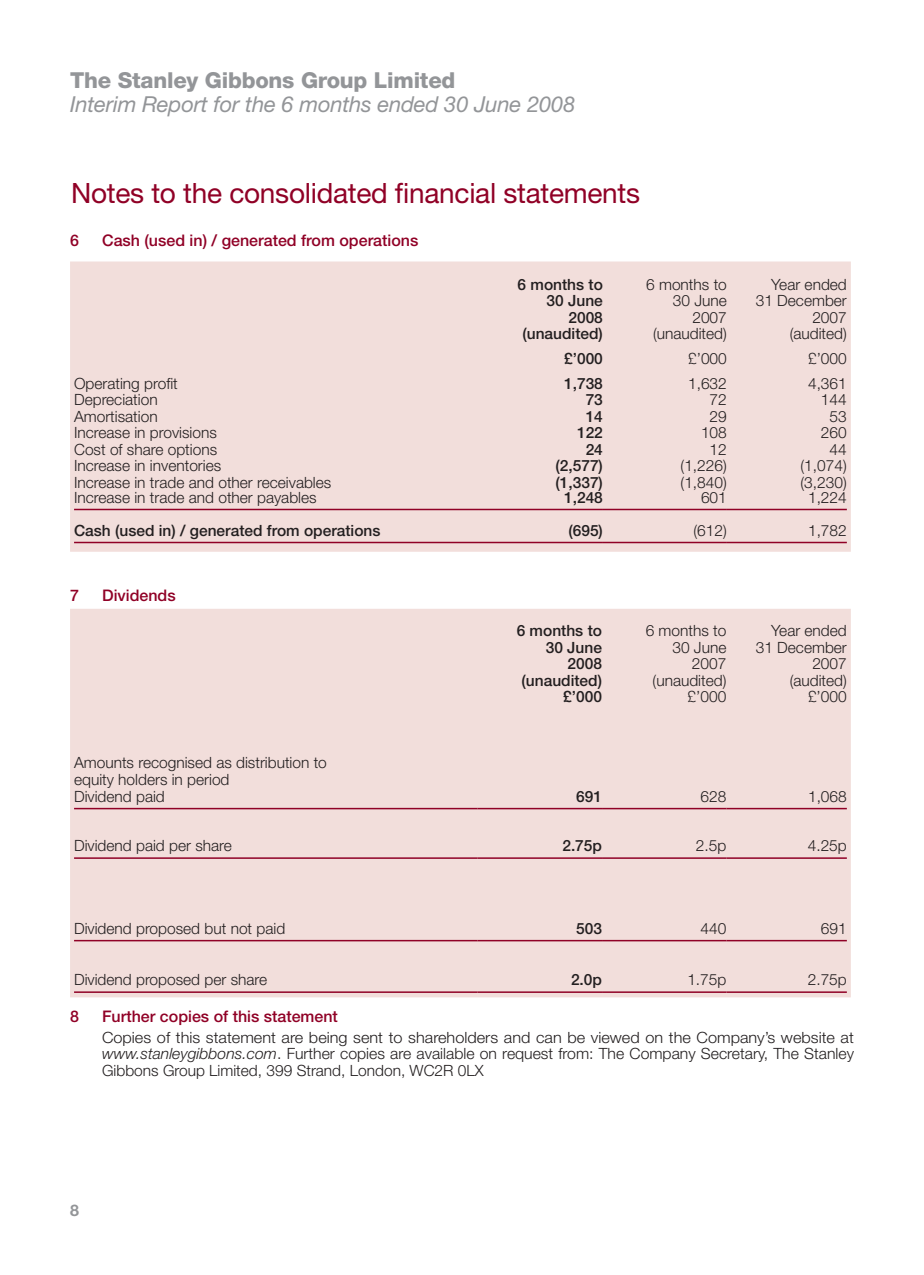
<style>
.page{position:relative;width:924px;height:1275px;background:#fff}
.page>*{position:absolute;margin:0;border:0;box-sizing:border-box;transform-origin:0 0}
.t1{font:28px "Helvetica Neue LT Std";letter-spacing:-.01em;color:#900126}
.t2{font:italic 22px "Helvetica Neue LT Std";letter-spacing:-.01em;color:#939598}
.t3{font:800 22px "Helvetica Neue LT Std";letter-spacing:-.01em;color:#939598}
.t4{font:500 16px "Helvetica Neue LT Std";color:#900126}
.t5{font:700 16px "Helvetica Neue LT Std";color:#939598}
.t6{font:300 15.6px/16.6px "Helvetica Neue LT Std";color:#231f20;text-align:right}
.t7{font:300 15.6px/16.4px "Helvetica Neue LT Std";color:#231f20;text-align:justify;scale:1.05 1}
.t8{font:500 15.6px/16.6px "Helvetica Neue LT Std";color:#231f20;text-align:right}
.s1{font-style:italic}
</style>
<div class="page">
<div style="left:70px;top:261px;width:780px;height:291px;background:#f2dedb"></div>
<hr style="left:74px;top:509px;width:405px;height:1px;background:#900126">
<hr style="left:479px;top:509px;width:123px;height:1px;background:#900126">
<hr style="left:602px;top:509px;width:124px;height:1px;background:#900126">
<hr style="left:726px;top:509px;width:120px;height:1px;background:#900126">
<hr style="left:74px;top:542px;width:405px;height:1px;background:#900126">
<hr style="left:479px;top:542px;width:123px;height:1px;background:#900126">
<hr style="left:602px;top:542px;width:124px;height:1px;background:#900126">
<hr style="left:726px;top:542px;width:120px;height:1px;background:#900126">
<div style="left:70px;top:609px;width:780px;height:388px;background:#f2dedb"></div>
<hr style="left:74px;top:808px;width:403px;height:1px;background:#900126">
<hr style="left:477px;top:808px;width:124px;height:1px;background:#900126">
<hr style="left:601px;top:808px;width:125px;height:1px;background:#900126">
<hr style="left:726px;top:808px;width:120px;height:1px;background:#900126">
<hr style="left:74px;top:857px;width:403px;height:2px;background:#900126">
<hr style="left:477px;top:857px;width:124px;height:2px;background:#900126">
<hr style="left:601px;top:857px;width:125px;height:2px;background:#900126">
<hr style="left:726px;top:857px;width:120px;height:2px;background:#900126">
<hr style="left:74px;top:940px;width:403px;height:1px;background:#900126">
<hr style="left:477px;top:940px;width:124px;height:1px;background:#900126">
<hr style="left:601px;top:940px;width:125px;height:1px;background:#900126">
<hr style="left:726px;top:940px;width:120px;height:1px;background:#900126">
<hr style="left:74px;top:991px;width:403px;height:2px;background:#900126">
<hr style="left:477px;top:991px;width:124px;height:2px;background:#900126">
<hr style="left:601px;top:991px;width:125px;height:2px;background:#900126">
<hr style="left:726px;top:991px;width:120px;height:2px;background:#900126">
<h2 class="t3" style="left:70px;top:67px;width:386px">The Stanley Gibbons Group Limited</h2>
<h2 class="t2" style="left:70px;top:90px;width:506px">Interim Report for the 6 months ended 30 June 2008</h2>
<h1 class="t1" style="left:71px;top:177px;width:570px">Notes to the consolidated financial statements</h1>
<p class="t4" style="left:70px;top:230px;width:10px">6</p>
<p class="t4" style="left:102px;top:230px;width:317px">Cash (used in) / generated from operations</p>
<p class="t8" style="left:517px;top:275px;width:87px">6 months to<br>30 June<br>2008 (unaudited)</p>
<p class="t6" style="left:646px;top:275px;width:82px">6 months to<br>30 June<br>2007 (unaudited)</p>
<p class="t6" style="left:755px;top:275px;width:93px">Year ended<br>31 December<br>2007 (audited)</p>
<p class="t8" style="left:564px;top:350px;width:40px">£’000</p>
<p class="t6" style="left:687px;top:350px;width:40px">£’000</p>
<p class="t6" style="left:807px;top:350px;width:40px">£’000</p>
<p class="t6" style="left:74px;top:374px;width:105px">Operating profit</p>
<p class="t8" style="left:564px;top:375px;width:40px">1,738</p>
<p class="t6" style="left:687px;top:374px;width:40px">1,632</p>
<p class="t6" style="left:807px;top:374px;width:40px">4,361</p>
<p class="t6" style="left:74px;top:391px;width:85px">Depreciation</p>
<p class="t8" style="left:585px;top:391px;width:19px">73</p>
<p class="t6" style="left:709px;top:391px;width:19px">72</p>
<p class="t6" style="left:820px;top:391px;width:27px">144</p>
<p class="t6" style="left:74px;top:407px;width:85px">Amortisation</p>
<p class="t8" style="left:585px;top:408px;width:19px">14</p>
<p class="t6" style="left:709px;top:407px;width:19px">29</p>
<p class="t6" style="left:829px;top:407px;width:19px">53</p>
<p class="t6" style="left:74px;top:424px;width:144px">Increase in provisions</p>
<p class="t8" style="left:576px;top:424px;width:27px">122</p>
<p class="t6" style="left:700px;top:424px;width:27px">108</p>
<p class="t6" style="left:820px;top:424px;width:27px">260</p>
<p class="t6" style="left:74px;top:440px;width:144px">Cost of share options</p>
<p class="t8" style="left:585px;top:441px;width:19px">24</p>
<p class="t6" style="left:709px;top:440px;width:19px">12</p>
<p class="t6" style="left:829px;top:440px;width:19px">44</p>
<p class="t6" style="left:74px;top:457px;width:149px">Increase in inventories</p>
<p class="t8" style="left:555px;top:457px;width:49px">(2,577)</p>
<p class="t6" style="left:680px;top:457px;width:48px">(1,226)</p>
<p class="t6" style="left:800px;top:457px;width:48px">(1,074)</p>
<p class="t6" style="left:74px;top:473px;width:259px">Increase in trade and other receivables</p>
<p class="t8" style="left:555px;top:474px;width:49px">(1,337)</p>
<p class="t6" style="left:680px;top:473px;width:48px">(1,840)</p>
<p class="t6" style="left:800px;top:473px;width:48px">(3,230)</p>
<p class="t6" style="left:74px;top:488px;width:244px">Increase in trade and other payables</p>
<p class="t8" style="left:564px;top:489px;width:40px">1,248</p>
<p class="t6" style="left:700px;top:488px;width:27px">601</p>
<p class="t6" style="left:807px;top:488px;width:40px">1,224</p>
<p class="t8" style="left:74px;top:522px;width:308px">Cash (used in) / generated from operations</p>
<p class="t8" style="left:568px;top:522px;width:36px">(695)</p>
<p class="t6" style="left:693px;top:521px;width:35px">(612)</p>
<p class="t6" style="left:807px;top:521px;width:40px">1,782</p>
<p class="t4" style="left:70px;top:585px;width:10px">7</p>
<p class="t4" style="left:102px;top:585px;width:75px">Dividends</p>
<p class="t6" style="left:74px;top:754px;width:254px;text-align:left">Amounts recognised as distribution to equity holders in period<br>Dividend paid</p>
<p class="t8" style="left:516px;top:622px;width:87px">6 months to<br>30 June<br>2008 (unaudited) £’000</p>
<p class="t6" style="left:645px;top:622px;width:82px">6 months to<br>30 June<br>2007 (unaudited) £’000</p>
<p class="t6" style="left:755px;top:622px;width:93px">Year ended<br>31 December<br>2007 (audited) £’000</p>
<p class="t8" style="left:576px;top:788px;width:27px">691</p>
<p class="t6" style="left:700px;top:787px;width:27px">628</p>
<p class="t6" style="left:807px;top:787px;width:40px">1,068</p>
<p class="t6" style="left:74px;top:837px;width:159px">Dividend paid per share</p>
<p class="t8" style="left:562px;top:837px;width:41px">2.75p</p>
<p class="t6" style="left:695px;top:837px;width:32px">2.5p</p>
<p class="t6" style="left:807px;top:837px;width:41px">4.25p</p>
<p class="t6" style="left:74px;top:919px;width:213px">Dividend proposed but not paid</p>
<p class="t8" style="left:576px;top:920px;width:27px">503</p>
<p class="t6" style="left:700px;top:919px;width:27px">440</p>
<p class="t6" style="left:820px;top:919px;width:27px">691</p>
<p class="t6" style="left:74px;top:971px;width:194px">Dividend proposed per share</p>
<p class="t8" style="left:570px;top:971px;width:33px">2.0p</p>
<p class="t6" style="left:687px;top:971px;width:41px">1.75p</p>
<p class="t6" style="left:807px;top:971px;width:41px">2.75p</p>
<p class="t4" style="left:70px;top:1007px;width:10px">8</p>
<p class="t4" style="left:102px;top:1007px;width:237px">Further copies of this statement</p>
<p class="t7" style="left:102px;top:1028px;width:717px">Copies of this statement are being sent to shareholders and can be viewed on the Company’s website at <span class="s1">www.stanleygibbons.com</span>. Further copies are available on request from: The Company Secretary, The Stanley Gibbons Group Limited, 399 Strand, London, WC2R 0LX</p>
<p class="t5" style="left:70px;top:1200px;width:10px">8</p>
</div>
